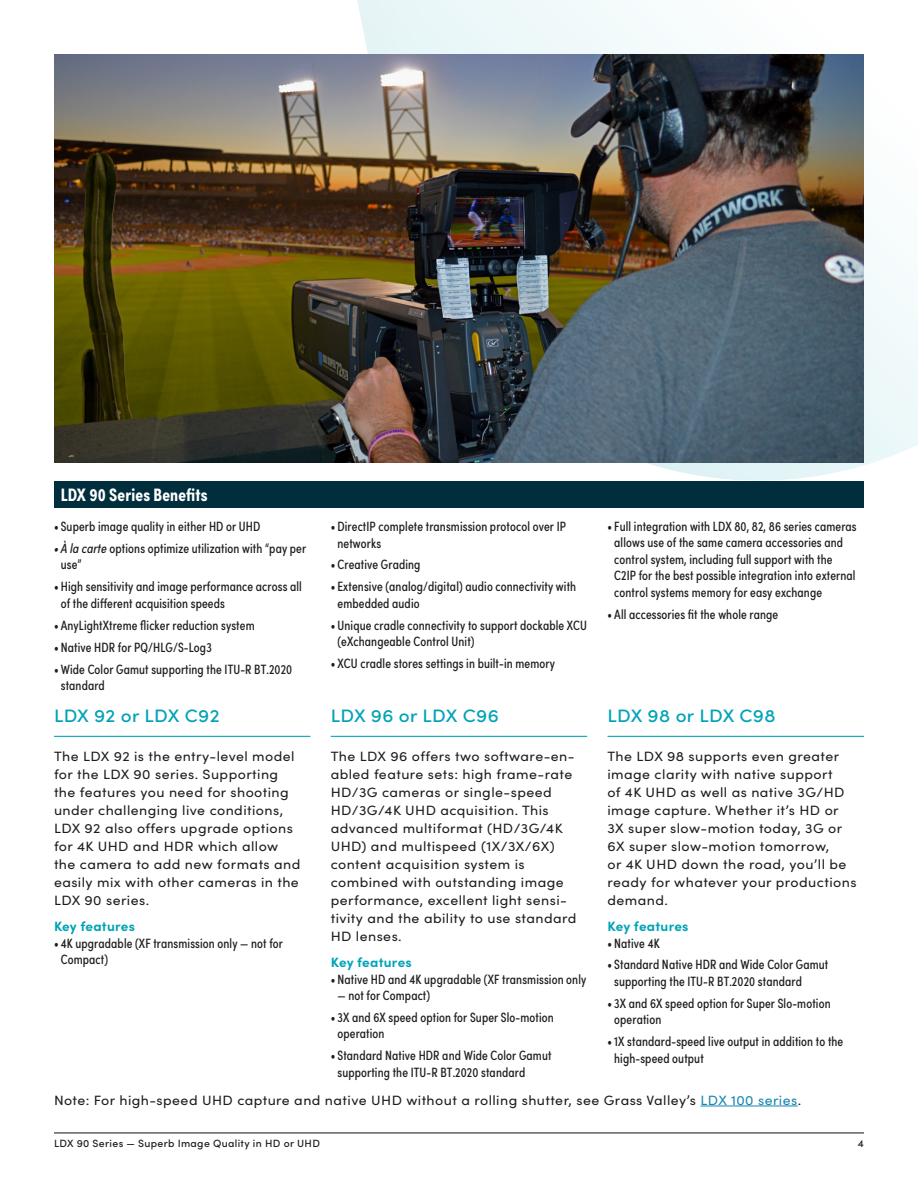
<style>
.page{position:relative;width:918px;height:1188px;background:#fff}
.page>*{position:absolute;margin:0;border:0;box-sizing:border-box;transform-origin:0 0}
.t1{font:500 18px "Sofia Pro";letter-spacing:.02em;color:#00a3b7;scale:1.05 1}
.t2{font:700 18px "Sofia Pro Condensed";letter-spacing:.01em;color:#fff}
.t3{font:13.5px/16.5px "Sofia Pro Condensed";letter-spacing:.01em;color:#1d1d1b}
.t4{font:13.5px/18px "Sofia Pro";letter-spacing:.03em;color:#1d1d1b;scale:1.05 1}
.t5{font:700 13.5px "Sofia Pro";letter-spacing:.015em;color:#00a3b7}
.t6{font:500 10.5px "Sofia Pro";letter-spacing:.03em;color:#1d1d1b}
.s1{font-style:italic}
.s2{color:#1585b1}
</style>
<div class="page">
<svg style="left:54px;top:0;width:864px;height:481px"></svg>
<hr style="left:54px;top:1132px;width:810px;height:1px;background:#1d1d1b">
<div style="left:54px;top:481px;width:810px;height:27px;background:#002e3d"></div>
<hr style="left:54px;top:736px;width:256px;height:1px;background:#00a3b7">
<hr style="left:331px;top:736px;width:256px;height:1px;background:#00a3b7">
<hr style="left:608px;top:736px;width:256px;height:1px;background:#00a3b7">
<hr style="left:701px;top:1106px;width:97px;height:1px;background:#1585b1">
<img style="left:54px;top:54px;width:810px;height:408px">
<h1 class="t2" style="left:61px;top:481px;width:148px">LDX 90 Series Benefits</h1>
<p class="t3" style="left:54px;top:517px;width:208px">• Superb image quality in either HD or UHD</p>
<p class="t3" style="left:61px;top:539px;width:247px;text-indent:-7px"><span class="s1">• À la carte</span> options optimize utilization with “pay per use”</p>
<p class="t3" style="left:61px;top:578px;width:243px;text-indent:-7px">• High sensitivity and image performance across all of the different acquisition speeds</p>
<p class="t3" style="left:54px;top:616px;width:202px">• AnyLightXtreme flicker reduction system</p>
<p class="t3" style="left:54px;top:638px;width:159px">• Native HDR for PQ/HLG/S-Log3</p>
<p class="t3" style="left:61px;top:660px;width:233px;text-indent:-7px">•Wide Color Gamut supporting the ITU-R BT.2020 standard</p>
<p class="t3" style="left:338px;top:517px;width:230px;text-indent:-7px">• DirectIP complete transmission protocol over IP networks</p>
<p class="t3" style="left:331px;top:556px;width:91px">• Creative Grading</p>
<p class="t3" style="left:338px;top:578px;width:240px;text-indent:-7px">• Extensive (analog/digital) audio connectivity with embedded audio</p>
<p class="t3" style="left:338px;top:616px;width:251px;text-indent:-7px">• Unique cradle connectivity to support dockable XCU (eXchangeable Control Unit)</p>
<p class="t3" style="left:331px;top:654px;width:226px">• XCU cradle stores settings in built-in memory</p>
<p class="t3" style="left:614px;top:517px;width:244px;text-indent:-7px">•Full integration with LDX 80, 82, 86 series cameras allows use of the same camera accessories and control system, including full support with the C2IP for the best possible integration into external control systems memory for easy exchange</p>
<p class="t3" style="left:608px;top:605px;width:172px">• All accessories fit the whole range</p>
<h1 class="t1" style="left:54px;top:703px;width:159px">LDX 92 or LDX C92</h1>
<p class="t4" style="left:54px;top:746px;width:236px">The LDX 92 is the entry-level model for the LDX 90 series. Supporting the features you need for shooting under challenging live conditions,<br>LDX 92 also offers upgrade options for 4K UHD and HDR which allow the camera to add new formats and easily mix with other cameras in the<br>LDX 90 series.</p>
<p class="t5" style="left:54px;top:916px;width:83px">Key features</p>
<p class="t3" style="left:61px;top:934px;width:224px;text-indent:-7px">• 4K upgradable (XF transmission only — not for<br>Compact)</p>
<h1 class="t1" style="left:608px;top:703px;width:162px">LDX 98 or LDX C98</h1>
<p class="t4" style="left:608px;top:746px;width:239px">The LDX 98 supports even greater image clarity with native support<br>of 4K UHD as well as native 3G/HD image capture. Whether it’s HD or<br>3X super slow-motion today, 3G or<br>6X super slow-motion tomorrow,<br>or 4K UHD down the road, you’ll be ready for whatever your productions demand.</p>
<p class="t5" style="left:608px;top:916px;width:83px">Key features</p>
<p class="t3" style="left:608px;top:934px;width:54px">• Native 4K</p>
<p class="t3" style="left:614px;top:956px;width:216px;text-indent:-7px">• Standard Native HDR and Wide Color Gamut supporting the ITU-R BT.2020 standard</p>
<p class="t3" style="left:614px;top:994px;width:218px;text-indent:-7px">• 3X and 6X speed option for Super Slo-motion operation</p>
<p class="t3" style="left:614px;top:1033px;width:231px;text-indent:-7px">•1X standard-speed live output in addition to the high-speed output</p>
<p class="t4" style="left:54px;top:1090px;width:713px">Note: For high-speed UHD capture and native UHD without a rolling shutter, see Grass Valley’s <span class="s2">LDX 100 series</span>.</p>
<h1 class="t1" style="left:331px;top:703px;width:162px">LDX 96 or LDX C96</h1>
<p class="t4" style="left:331px;top:746px;width:235px">The LDX 96 offers two software-en&shy;abled feature sets: high frame-rate<br>HD/3G cameras or single-speed<br>HD/3G/4K UHD acquisition. This advanced multiformat (HD/3G/4K<br>UHD) and multispeed (1X/3X/6X) content acquisition system is combined with outstanding image performance, excellent light sensi&shy;tivity and the ability to use standard<br>HD lenses.</p>
<p class="t5" style="left:331px;top:952px;width:83px">Key features</p>
<p class="t3" style="left:331px;top:970px;width:257px">• Native HD and 4K upgradable (XF transmission only</p>
<p class="t3" style="left:338px;top:986px;width:94px">— not for Compact)</p>
<p class="t3" style="left:338px;top:1008px;width:218px;text-indent:-7px">• 3X and 6X speed option for Super Slo-motion operation</p>
<p class="t3" style="left:338px;top:1047px;width:216px;text-indent:-7px">• Standard Native HDR and Wide Color Gamut supporting the ITU-R BT.2020 standard</p>
<p class="t6" style="left:54px;top:1136px;width:267px">LDX 90 Series — Superb Image Quality in HD or UHD</p>
<p class="t6" style="left:858px;top:1136px;width:8px">4</p>
</div>
